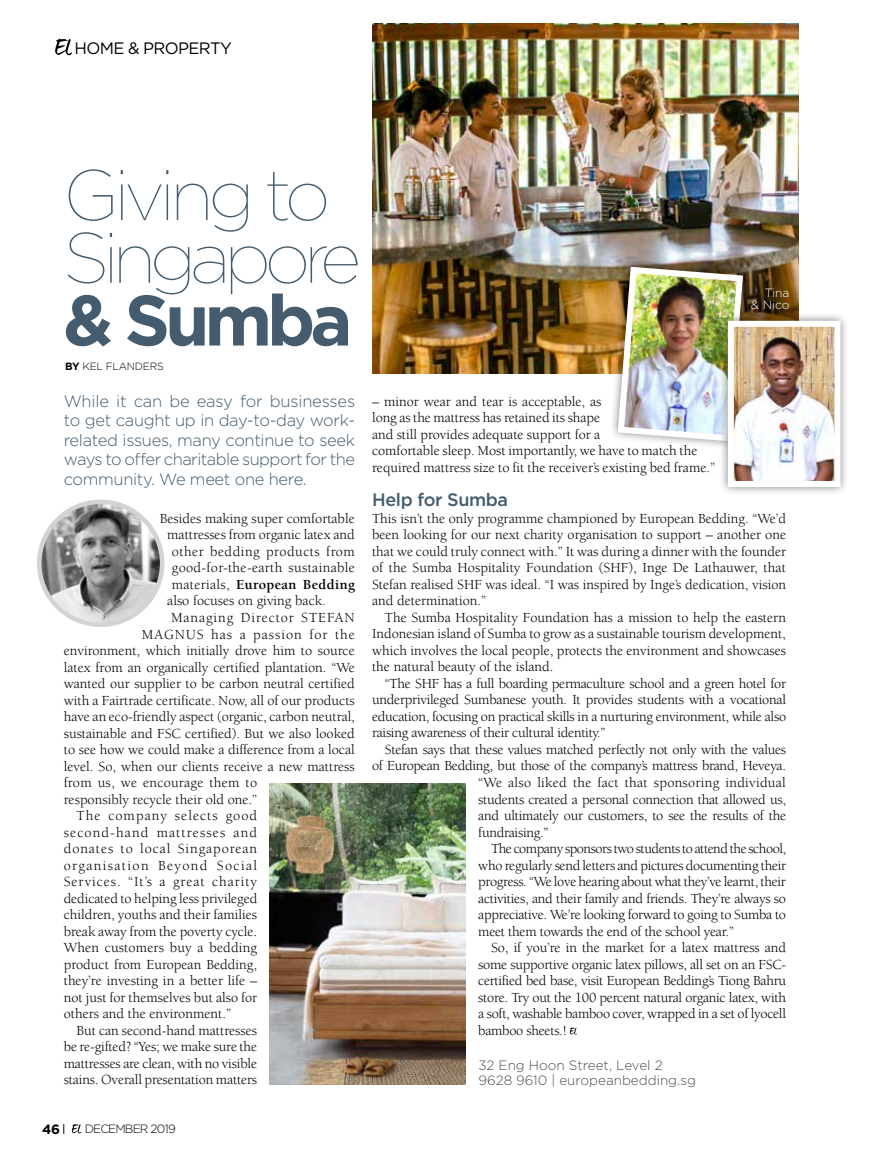
<style>
.page{position:relative;width:893px;height:1170px;background:#fff}
.page>*{position:absolute;margin:0;border:0;box-sizing:border-box;transform-origin:0 0}
.t1{font:100 71.25px/62.7px "Gotham";letter-spacing:-.085em;color:#445c6d}
.t2{font:700 71.25px "Gotham";letter-spacing:-.07em;color:#445c6d}
.t3{font:500 18px "Gotham";letter-spacing:-.02em;color:#445c6d}
.t4{font:300 16.5px/19.5px "Gotham";letter-spacing:-.035em;color:#445c6d;text-align:justify}
.t5{font:16.5px "Gotham";letter-spacing:-.04em;color:#000}
.t6{font:14.25px/16.5px "Berkeley Std";color:#000;text-align:justify}
.t7{font:14.25px "Berkeley Std";letter-spacing:-.02em;color:#000}
.t8{font:14.25px "Berkeley Std";letter-spacing:.065em;color:#000}
.t9{font:14.25px "Berkeley Std";letter-spacing:-.025em;color:#000}
.t10{font:14.25px "Berkeley Std";letter-spacing:-.035em;color:#000}
.t11{font:14.25px "Berkeley Std";letter-spacing:.02em;color:#000}
.t12{font:14.25px "Berkeley Std";letter-spacing:.025em;color:#000}
.t13{font:700 14.25px "Berkeley Std";letter-spacing:.025em;color:#000}
.t14{font:14.25px "Berkeley Std";letter-spacing:.035em;color:#000}
.t15{font:14.25px "Berkeley Std";letter-spacing:.08em;color:#000}
.t16{font:14.25px "Berkeley Std";letter-spacing:.095em;color:#000}
.t17{font:14.25px "Berkeley Std";letter-spacing:.07em;color:#000}
.t18{font:14.25px "Berkeley Std";letter-spacing:.075em;color:#000}
.t19{font:300 13.5px/15px "Gotham";color:#4d4d4f}
.t20{font:700 13.5px "Gotham";color:#000}
.t21{font:300 12px "Gotham";letter-spacing:-.075em;color:#000}
.t22{font:300 12px/12px "Gotham";color:#fff;text-align:right}
.t23{font:300 10.5px "Gotham";letter-spacing:-.02em;color:#000}
.s1{font-weight:700}
.s2{font-weight:400}
</style>
<div class="page">
<svg style="left:55px;top:39px;width:17px;height:16px"></svg>
<svg style="left:72px;top:1124px;width:9px;height:9px"></svg>
<img style="left:372px;top:24px;width:427px;height:349px">
<svg style="left:570px;top:1027px;width:7px;height:7px"></svg>
<img style="left:39px;top:502px;width:123px;height:122px;border-radius:61px">
<div style="left:37px;top:499px;width:127px;height:128px;border:4px solid #d1d3d4;border-radius:50%"></div>
<div style="left:609px;top:258px;width:143px;height:192px;background:#000;opacity:.5"></div>
<img style="left:614px;top:263px;width:132px;height:181px">
<div style="left:719px;top:312px;width:131px;height:184px;background:#000;opacity:.5"></div>
<img style="left:735px;top:328px;width:98px;height:152px">
<div style="left:728px;top:321px;width:112px;height:166px;border:6px solid #fff"></div>
<img style="left:270px;top:783px;width:196px;height:301px">
<p class="t5" style="left:74px;top:38px;width:159px">HOME &amp; PROPERTY</p>
<h1 class="t1" style="left:63px;top:163px;width:300px">Giving to<br>Singapore</h1>
<h1 class="t2" style="left:63px;top:279px;width:290px">&amp; Sumba</h1>
<p class="t23" style="left:65px;top:360px;width:100px"><span class="s1">BY</span> KEL FLANDERS</p>
<p class="t4" style="left:64px;top:390px;width:293px">While it can be easy for businesses to get caught up in day-to-day work&shy;related issues, many continue to seek ways to offer charitable support for the community. We meet one here.</p>
<p class="t6" style="left:160px;top:510px;width:196px">Besides making super comfortable</p>
<p class="t6" style="left:167px;top:527px;width:189px">mattresses from organic latex and</p>
<p class="t14" style="left:172px;top:544px;width:185px">other bedding products from</p>
<p class="t12" style="left:172px;top:560px;width:185px">good-for-the-earth sustainable</p>
<p class="t13" style="left:172px;top:577px;width:185px"><span class="s2">materials,</span> European Bedding</p>
<p class="t6" style="left:167px;top:593px;width:160px">also focuses on giving back.</p>
<p class="t8" style="left:171px;top:610px;width:185px">Managing Director STEFAN</p>
<p class="t17" style="left:142px;top:626px;width:215px">MAGNUS has a passion for the</p>
<p class="t6" style="left:64px;top:642px;width:292px">environment, which initially drove him to source</p>
<p class="t6" style="left:64px;top:659px;width:293px">latex from an organically certified plantation. “We</p>
<p class="t6" style="left:64px;top:675px;width:293px">wanted our supplier to be carbon neutral certified</p>
<p class="t6" style="left:64px;top:692px;width:293px">with a Fairtrade certificate. Now, all of our products</p>
<p class="t6" style="left:64px;top:708px;width:293px">have an eco-friendly aspect (organic, carbon neutral,</p>
<p class="t6" style="left:64px;top:725px;width:293px">sustainable and FSC certified). But we also looked</p>
<p class="t6" style="left:64px;top:741px;width:292px">to see how we could make a difference from a local</p>
<p class="t6" style="left:64px;top:758px;width:293px">level. So, when our clients receive a new mattress</p>
<p class="t6" style="left:64px;top:774px;width:195px">from us, we encourage them to</p>
<p class="t6" style="left:64px;top:791px;width:195px">responsibly recycle their old one.”</p>
<p class="t18" style="left:77px;top:808px;width:182px">The company selects good</p>
<p class="t15" style="left:64px;top:824px;width:195px">second-hand mattresses and</p>
<p class="t8" style="left:64px;top:841px;width:195px">donates to local Singaporean</p>
<p class="t16" style="left:64px;top:857px;width:195px">organisation Beyond Social</p>
<p class="t8" style="left:64px;top:874px;width:195px">Services. “It’s a great charity</p>
<p class="t6" style="left:64px;top:890px;width:195px">dedicated to helping less privileged</p>
<p class="t6" style="left:64px;top:906px;width:195px">children, youths and their families</p>
<p class="t6" style="left:64px;top:923px;width:195px">break away from the poverty cycle.</p>
<p class="t6" style="left:64px;top:939px;width:195px">When customers buy a bedding</p>
<p class="t6" style="left:64px;top:956px;width:195px">product from European Bedding,</p>
<p class="t6" style="left:64px;top:972px;width:195px">they’re investing in a better life –</p>
<p class="t6" style="left:64px;top:989px;width:195px">not just for themselves but also for</p>
<p class="t6" style="left:64px;top:1005px;width:169px">others and the environment.”</p>
<p class="t6" style="left:77px;top:1022px;width:182px">But can second-hand mattresses</p>
<p class="t6" style="left:64px;top:1038px;width:195px">be re-gifted? “Yes; we make sure the</p>
<p class="t6" style="left:64px;top:1055px;width:195px">mattresses are clean, with no visible</p>
<p class="t6" style="left:64px;top:1071px;width:195px">stains. Overall presentation matters</p>
<p class="t20" style="left:42px;top:1120px;width:20px">46</p>
<p class="t21" style="left:85px;top:1121px;width:93px">DECEMBER 2019</p>
<p class="t22" style="left:751px;top:286px;width:40px">Tina<br>&amp; Nico</p>
<p class="t6" style="left:372px;top:393px;width:345px;text-align:left">– minor wear and tear is acceptable, as<br>long as the mattress has retained its shape<br>and still provides adequate support for a<br>comfortable sleep. Most importantly, we have to match the required mattress size to fit the receiver’s existing bed frame.”</p>
<p class="t3" style="left:372px;top:489px;width:138px">Help for Sumba</p>
<p class="t6" style="left:372px;top:510px;width:416px">This isn’t the only programme championed by European Bedding. “We’d been looking for our next charity organisation to support – another one that we could truly connect with.” It was during a dinner with the founder of the Sumba Hospitality Foundation (SHF), Inge De Lathauwer, that Stefan realised SHF was ideal. “I was inspired by Inge’s dedication, vision and determination.”</p>
<p class="t6" style="left:372px;top:609px;width:416px;text-indent:13px">The Sumba Hospitality Foundation has a mission to help the eastern Indonesian island of Sumba to grow as a sustainable tourism development, which involves the local people, protects the environment and showcases the natural beauty of the island.</p>
<p class="t6" style="left:372px;top:675px;width:416px;text-indent:13px">“The SHF has a full boarding permaculture school and a green hotel for underprivileged Sumbanese youth. It provides students with a vocational education, focusing on practical skills in a nurturing environment, while also raising awareness of their cultural identity.”</p>
<p class="t7" style="left:385px;top:741px;width:403px">Stefan says that these values matched perfectly not only with the values</p>
<p class="t7" style="left:372px;top:758px;width:416px">of European Bedding, but those of the company’s mattress brand, Heveya.</p>
<p class="t11" style="left:478px;top:774px;width:309px">“We also liked the fact that sponsoring individual</p>
<p class="t7" style="left:478px;top:791px;width:309px">students created a personal connection that allowed us,</p>
<p class="t7" style="left:478px;top:807px;width:309px">and ultimately our customers, to see the results of the</p>
<p class="t7" style="left:478px;top:824px;width:72px">fundraising.”</p>
<p class="t10" style="left:491px;top:840px;width:297px">The company sponsors two students to attend the school,</p>
<p class="t7" style="left:478px;top:857px;width:309px">who regularly send letters and pictures documenting their</p>
<p class="t9" style="left:478px;top:873px;width:309px">progress. “We love hearing about what they’ve learnt, their</p>
<p class="t7" style="left:478px;top:890px;width:309px">activities, and their family and friends. They’re always so</p>
<p class="t7" style="left:478px;top:906px;width:309px">appreciative. We’re looking forward to going to Sumba to</p>
<p class="t7" style="left:478px;top:923px;width:257px">meet them towards the end of the school year.”</p>
<p class="t6" style="left:491px;top:939px;width:296px">So, if you’re in the market for a latex mattress and</p>
<p class="t7" style="left:478px;top:956px;width:309px">some supportive organic latex pillows, all set on an FSC-</p>
<p class="t7" style="left:478px;top:972px;width:309px">certified bed base, visit European Bedding’s Tiong Bahru</p>
<p class="t7" style="left:478px;top:989px;width:309px">store. Try out the 100 percent natural organic latex, with</p>
<p class="t7" style="left:478px;top:1005px;width:309px">a soft, washable bamboo cover, wrapped in a set of lyocell</p>
<p class="t7" style="left:478px;top:1022px;width:90px">bamboo sheets.!</p>
<p class="t19" style="left:478px;top:1057px;width:219px">32 Eng Hoon Street, Level 2<br>9628 9610 | europeanbedding.sg</p>
</div>
